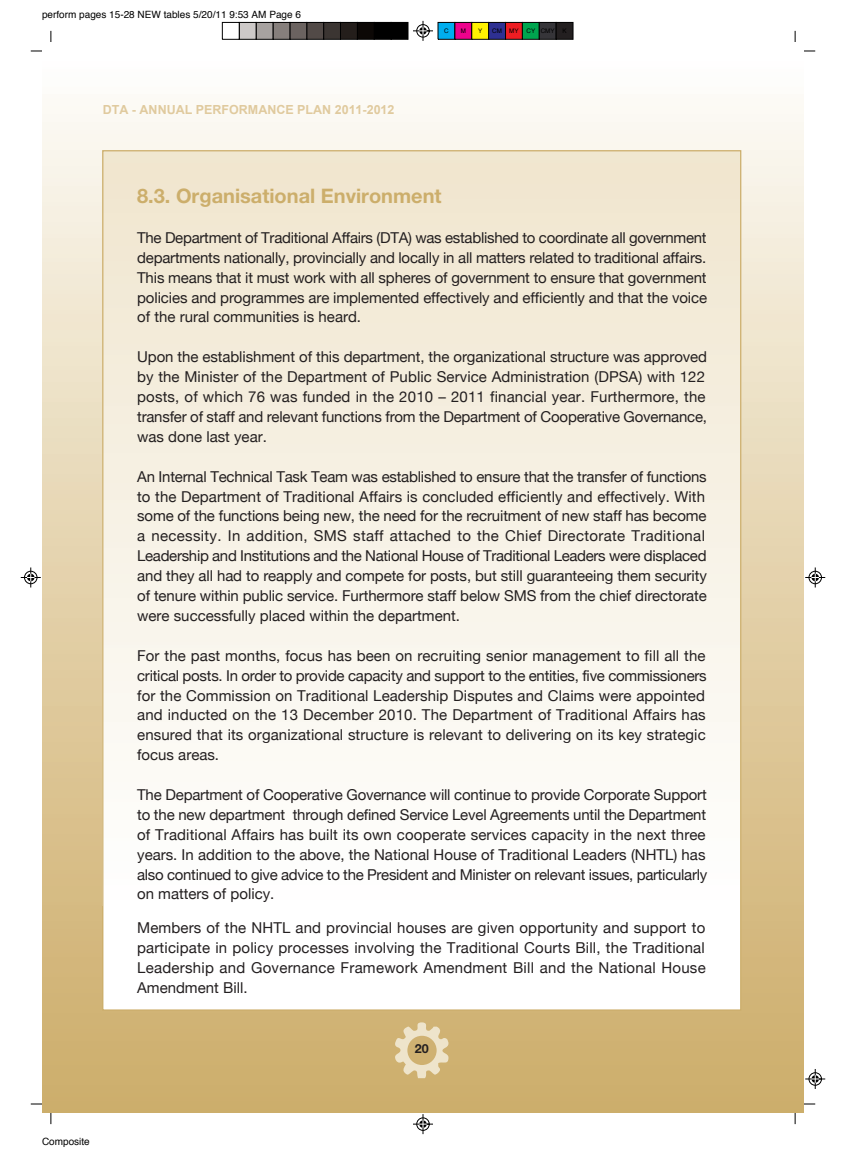
<style>
.page{position:relative;width:846px;height:1155px;background:#fff}
.page>*{position:absolute;margin:0;border:0;box-sizing:border-box;transform-origin:0 0}
.t1{font:700 20px "Helvetica Neue";color:#ccae6b}
.t2{font:15px/19.9px "Helvetica Neue";letter-spacing:-.005em;color:#231f20;text-align:justify}
.t3{font:700 12.5px "Arial";color:#e0ca9e}
.t4{font:700 12.5px "Helvetica Neue";color:#231f20}
.t5{font:10px "Helvetica";color:#000}
.t6{font:6.25px "Helvetica";color:#000}
</style>
<div class="page">
<svg style="left:413px;top:21px;width:20px;height:20px"></svg>
<svg style="left:413px;top:1114px;width:20px;height:19px"></svg>
<svg style="left:21px;top:567px;width:20px;height:20px"></svg>
<svg style="left:805px;top:567px;width:20px;height:20px"></svg>
<svg style="left:805px;top:1069px;width:20px;height:19px"></svg>
<div style="left:391px;top:22px;width:17px;height:17px;background:#000"></div>
<div style="left:374px;top:22px;width:17px;height:17px;background:#000"></div>
<div style="left:357px;top:22px;width:17px;height:17px;background:#0c0806"></div>
<div style="left:357px;top:22px;width:17px;height:17px;border:1px solid #000"></div>
<div style="left:340px;top:22px;width:17px;height:17px;background:#241e1b"></div>
<div style="left:340px;top:22px;width:17px;height:17px;border:1px solid #000"></div>
<div style="left:324px;top:22px;width:16px;height:17px;background:#3b3532"></div>
<div style="left:323px;top:22px;width:18px;height:17px;border:1px solid #000"></div>
<div style="left:307px;top:22px;width:17px;height:17px;background:#524a47"></div>
<div style="left:307px;top:22px;width:17px;height:17px;border:1px solid #000"></div>
<div style="left:290px;top:22px;width:17px;height:17px;background:#6b6360"></div>
<div style="left:290px;top:22px;width:17px;height:17px;border:1px solid #000"></div>
<div style="left:273px;top:22px;width:17px;height:17px;background:#867f7c"></div>
<div style="left:273px;top:22px;width:17px;height:17px;border:1px solid #000"></div>
<div style="left:256px;top:22px;width:17px;height:17px;background:#a7a2a0"></div>
<div style="left:256px;top:22px;width:17px;height:17px;border:1px solid #000"></div>
<div style="left:239px;top:22px;width:17px;height:17px;background:#cdc9c8"></div>
<div style="left:239px;top:22px;width:17px;height:17px;border:1px solid #000"></div>
<div style="left:222px;top:22px;width:17px;height:17px;border:1px solid #000"></div>
<div style="left:438px;top:22px;width:17px;height:17px;background:#00aeef"></div>
<div style="left:438px;top:22px;width:17px;height:17px;border:1px solid #000"></div>
<div style="left:455px;top:22px;width:17px;height:17px;background:#ed028c"></div>
<div style="left:455px;top:22px;width:17px;height:17px;border:1px solid #000"></div>
<div style="left:472px;top:22px;width:17px;height:17px;background:#fff101"></div>
<div style="left:472px;top:22px;width:17px;height:17px;border:1px solid #000"></div>
<div style="left:489px;top:22px;width:16px;height:17px;background:#2e3092"></div>
<div style="left:488px;top:22px;width:18px;height:17px;border:1px solid #000"></div>
<div style="left:505px;top:22px;width:17px;height:17px;background:#ee1d23"></div>
<div style="left:505px;top:22px;width:17px;height:17px;border:1px solid #000"></div>
<div style="left:522px;top:22px;width:17px;height:17px;background:#00a54f"></div>
<div style="left:522px;top:22px;width:17px;height:17px;border:1px solid #000"></div>
<div style="left:539px;top:22px;width:17px;height:17px;background:#363539"></div>
<div style="left:539px;top:22px;width:17px;height:17px;border:1px solid #000"></div>
<div style="left:556px;top:22px;width:17px;height:17px;background:#231f20"></div>
<div style="left:556px;top:22px;width:17px;height:17px;border:1px solid #000"></div>
<div style="left:42px;top:93px;width:761px;height:1019px;background:linear-gradient(to bottom,#fbf8ef,#ccab66)"></div>
<div style="left:103px;top:151px;width:638px;height:754px;background:linear-gradient(to bottom,#f0e5ce,#fefffe)"></div>
<div style="left:103px;top:904px;width:638px;height:53px;background:#fff"></div>
<div style="left:103px;top:957px;width:638px;height:52px;background:#fff"></div>
<svg style="left:395px;top:1022px;width:53px;height:56px;background:#dcc798"></svg>
<p class="t5" style="left:42px;top:6px;width:261px">perform pages 15-28 NEW tables 5/20/11 9:53 AM Page 6</p>
<p class="t3" style="left:103px;top:102px;width:293px">DTA - ANNUAL PERFORMANCE PLAN 2011-2012</p>
<p class="t6" style="left:444px;top:26px;width:6px">C</p>
<p class="t6" style="left:461px;top:26px;width:7px">M</p>
<p class="t6" style="left:478px;top:26px;width:6px">Y</p>
<p class="t6" style="left:492px;top:26px;width:28px">CM MY</p>
<p class="t6" style="left:526px;top:26px;width:30px">CY CMY</p>
<p class="t6" style="left:562px;top:26px;width:6px">K</p>
<p class="t1" style="left:137px;top:183px;width:306px">8.3. Organisational Environment</p>
<p class="t2" style="left:137px;top:227px;width:571px">The Department of Traditional Affairs (DTA) was established to coordinate all government departments nationally, provincially and locally in all matters related to traditional affairs.<br>This means that it must work with all spheres of government to ensure that government policies and programmes are implemented effectively and efficiently and that the voice of the rural communities is heard.</p>
<p class="t2" style="left:137px;top:347px;width:571px;text-align:left">Upon the establishment of this department, the organizational structure was approved by the Minister of the Department of Public Service Administration (DPSA) with 122 posts, of which 76 was funded in the 2010 – 2011 financial year. Furthermore, the transfer of staff and relevant functions from the Department of Cooperative Governance, was done last year.</p>
<p class="t2" style="left:137px;top:466px;width:571px;text-align:left">An Internal Technical Task Team was established to ensure that the transfer of functions to the Department of Traditional Affairs is concluded efficiently and effectively. With some of the functions being new, the need for the recruitment of new staff has become a necessity. In addition, SMS staff attached to the Chief Directorate Traditional Leadership and Institutions and the National House of Traditional Leaders were displaced and they all had to reapply and compete for posts, but still guaranteeing them security of tenure within public service. Furthermore staff below SMS from the chief directorate were successfully placed within the department.</p>
<p class="t2" style="left:137px;top:645px;width:571px">For the past months, focus has been on recruiting senior management to fill all the critical posts. In order to provide capacity and support to the entities, five commissioners for the Commission on Traditional Leadership Disputes and Claims were appointed and inducted on the 13 December 2010. The Department of Traditional Affairs has ensured that its organizational structure is relevant to delivering on its key strategic focus areas.</p>
<p class="t2" style="left:137px;top:784px;width:571px">The Department of Cooperative Governance will continue to provide Corporate Support to the new department through defined Service Level Agreements until the Department of Traditional Affairs has built its own cooperate services capacity in the next three years. In addition to the above, the National House of Traditional Leaders (NHTL) has also continued to give advice to the President and Minister on relevant issues, particularly on matters of policy.</p>
<p class="t2" style="left:137px;top:917px;width:570px">Members of the NHTL and provincial houses are given opportunity and support to participate in policy processes involving the Traditional Courts Bill, the Traditional Leadership and Governance Framework Amendment Bill and the National House Amendment Bill.</p>
<p class="t5" style="left:42px;top:1133px;width:49px">Composite</p>
<p class="t4" style="left:415px;top:1041px;width:15px">20</p>
</div>
